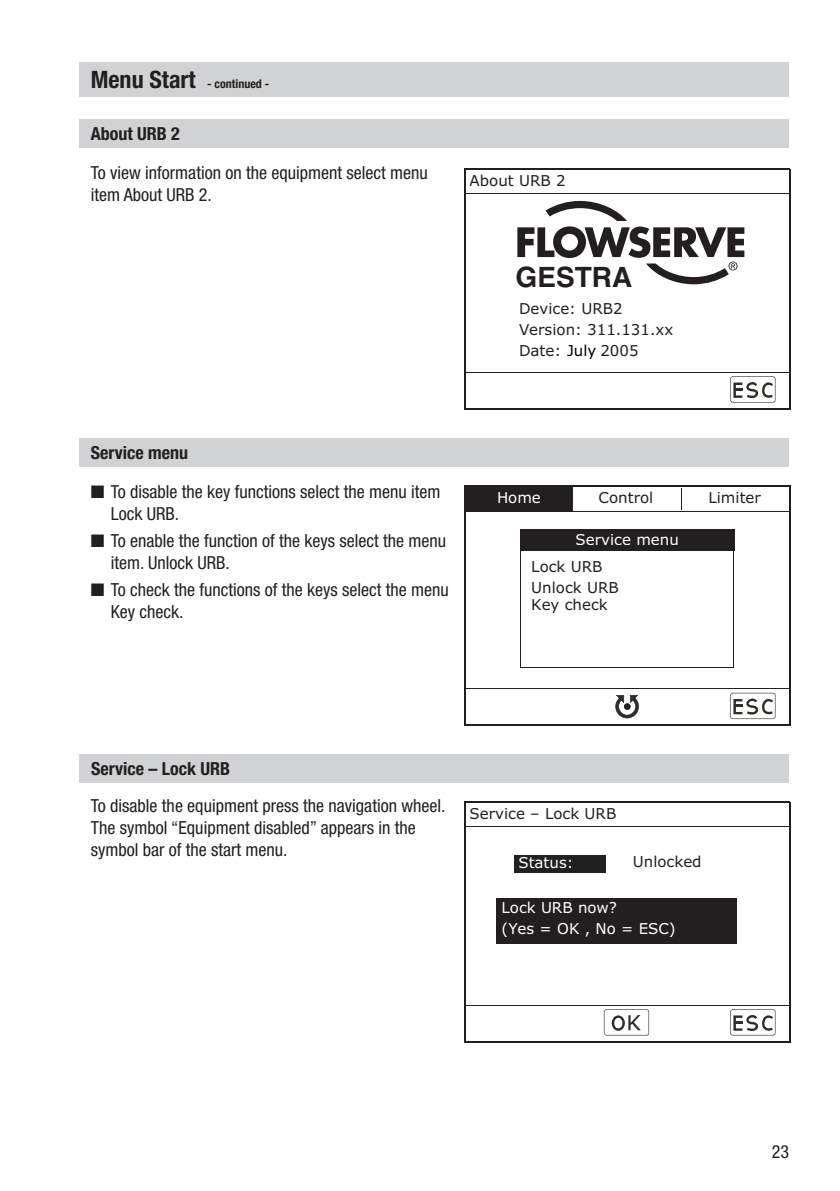
<style>
.page{position:relative;width:840px;height:1191px;background:#fff}
.page>*{position:absolute;margin:0;border:0;box-sizing:border-box;transform-origin:0 0}
.t1{font:700 28px "Helvetica";color:#231f20}
.t2{font:condensed 18px/21.6px "Helvetica Neue LT Pro";color:#231f20}
.t3{font:700 condensed 18px "Helvetica Neue LT Pro";color:#231f20}
.t4{font:15px/21px "Verdana";color:#231f20}
.t5{font:15px/21px "Verdana";color:#fff}
.t6{font:700 condensed 12px "Helvetica Neue LT Pro";color:#231f20}
.s1{font-size:24px}
.s2{color:#000}
</style>
<div class="page">
<svg style="left:731px;top:402px;width:44px;height:1px"></svg>
<svg style="left:730px;top:376px;width:45px;height:26px"></svg>
<hr style="left:463px;top:193px;width:326px;height:1px;background:#231f20">
<hr style="left:465px;top:372px;width:324px;height:1px;background:#231f20">
<hr style="left:464px;top:168px;width:325px;height:2px;background:#231f20">
<hr style="left:788px;top:169px;width:1px;height:240px;background:#231f20">
<hr style="left:463px;top:408px;width:326px;height:1px;background:#231f20">
<hr style="left:463px;top:168px;width:2px;height:241px;background:#231f20">
<div style="left:464px;top:486px;width:108px;height:25px;background:#231f20"></div>
<div style="left:520px;top:530px;width:213px;height:20px;background:#231f20"></div>
<hr style="left:520px;top:529px;width:213px;height:2px;background:#231f20">
<hr style="left:520px;top:549px;width:213px;height:2px;background:#231f20">
<svg style="left:732px;top:692px;width:42px;height:1px"></svg>
<svg style="left:730px;top:693px;width:45px;height:26px"></svg>
<hr style="left:463px;top:511px;width:326px;height:1px;background:#231f20">
<hr style="left:465px;top:688px;width:324px;height:1px;background:#231f20">
<svg style="left:572px;top:488px;width:1px;height:21px"></svg>
<svg style="left:615px;top:695px;width:24px;height:23px"></svg>
<hr style="left:733px;top:545px;width:1px;height:122px;background:#231f20">
<hr style="left:520px;top:667px;width:213px;height:1px;background:#231f20">
<hr style="left:520px;top:545px;width:1px;height:122px;background:#231f20">
<hr style="left:464px;top:485px;width:325px;height:1px;background:#231f20">
<hr style="left:788px;top:485px;width:1px;height:241px;background:#231f20">
<hr style="left:463px;top:724px;width:326px;height:2px;background:#231f20">
<hr style="left:463px;top:485px;width:2px;height:240px;background:#231f20">
<div style="left:496px;top:898px;width:240px;height:45px;background:#231f20"></div>
<hr style="left:496px;top:943px;width:240px;height:1px;background:#231f20">
<hr style="left:463px;top:826px;width:326px;height:1px;background:#231f20">
<hr style="left:465px;top:1005px;width:324px;height:1px;background:#231f20">
<div style="left:514px;top:855px;width:90px;height:17px;background:#231f20"></div>
<svg style="left:604px;top:855px;width:1px;height:17px"></svg>
<hr style="left:514px;top:872px;width:90px;height:1px;background:#231f20">
<svg style="left:605px;top:1010px;width:44px;height:26px"></svg>
<svg style="left:603px;top:1009px;width:45px;height:26px"></svg>
<svg style="left:731px;top:1035px;width:44px;height:1px"></svg>
<svg style="left:730px;top:1009px;width:45px;height:26px"></svg>
<hr style="left:464px;top:801px;width:325px;height:1px;background:#231f20">
<hr style="left:788px;top:802px;width:1px;height:240px;background:#231f20">
<hr style="left:463px;top:1041px;width:326px;height:1px;background:#231f20">
<hr style="left:463px;top:801px;width:2px;height:240px;background:#231f20">
<svg style="left:517px;top:201px;width:226px;height:83px"></svg>
<div style="left:79px;top:62px;width:709px;height:34px;background:#d1d2d4"></div>
<div style="left:79px;top:119px;width:709px;height:28px;background:#d1d2d4"></div>
<div style="left:79px;top:438px;width:709px;height:28px;background:#d1d2d4"></div>
<div style="left:80px;top:754px;width:708px;height:28px;background:#d1d2d4"></div>
<p class="t6" style="left:91px;top:76px;width:180px"><span class="s1">Menu Start</span> - continued -</p>
<p class="t3" style="left:91px;top:122px;width:90px">About URB 2</p>
<p class="t2" style="left:91px;top:162px;width:338px">To view information on the equipment select menu item About URB 2.</p>
<p class="t4" style="left:469px;top:169px;width:97px">About URB 2</p>
<h1 class="t1" style="left:515px;top:260px;width:118px">GESTRA</h1>
<p class="t4" style="left:518px;top:297px;width:156px">Device: URB2<br>Version: 311.131.xx<br>Date: <span class="s2">July</span> 2005</p>
<p class="t3" style="left:91px;top:441px;width:99px">Service menu</p>
<p class="t2" style="left:111px;top:481px;width:331px;text-indent:-20px">■ To disable the key functions select the menu item<br>Lock URB.</p>
<p class="t2" style="left:111px;top:530px;width:337px;text-indent:-20px">■ To enable the function of the keys select the menu item. Unlock URB.</p>
<p class="t2" style="left:111px;top:578px;width:339px;text-indent:-20px">■ To check the functions of the keys select the menu<br>Key check.</p>
<p class="t5" style="left:496px;top:486px;width:45px">Home</p>
<p class="t4" style="left:598px;top:486px;width:56px">Control</p>
<p class="t4" style="left:708px;top:486px;width:54px">Limiter</p>
<p class="t5" style="left:575px;top:528px;width:105px">Service menu</p>
<p class="t4" style="left:531px;top:556px;width:89px">Lock URB<br>Unlock URB</p>
<p class="t4" style="left:531px;top:594px;width:78px">Key check</p>
<p class="t3" style="left:91px;top:757px;width:140px">Service – Lock URB</p>
<p class="t2" style="left:91px;top:795px;width:356px">To disable the equipment press the navigation wheel.<br>The symbol “Equipment disabled” appears in the symbol bar of the start menu.</p>
<p class="t4" style="left:469px;top:802px;width:148px">Service – Lock URB</p>
<p class="t5" style="left:518px;top:851px;width:57px">Status:</p>
<p class="t4" style="left:632px;top:850px;width:70px">Unlocked</p>
<p class="t5" style="left:501px;top:896px;width:176px">Lock URB now?<br>(Yes = OK , No = ESC)</p>
<p class="t2" style="left:771px;top:1140px;width:19px">23</p>
</div>
